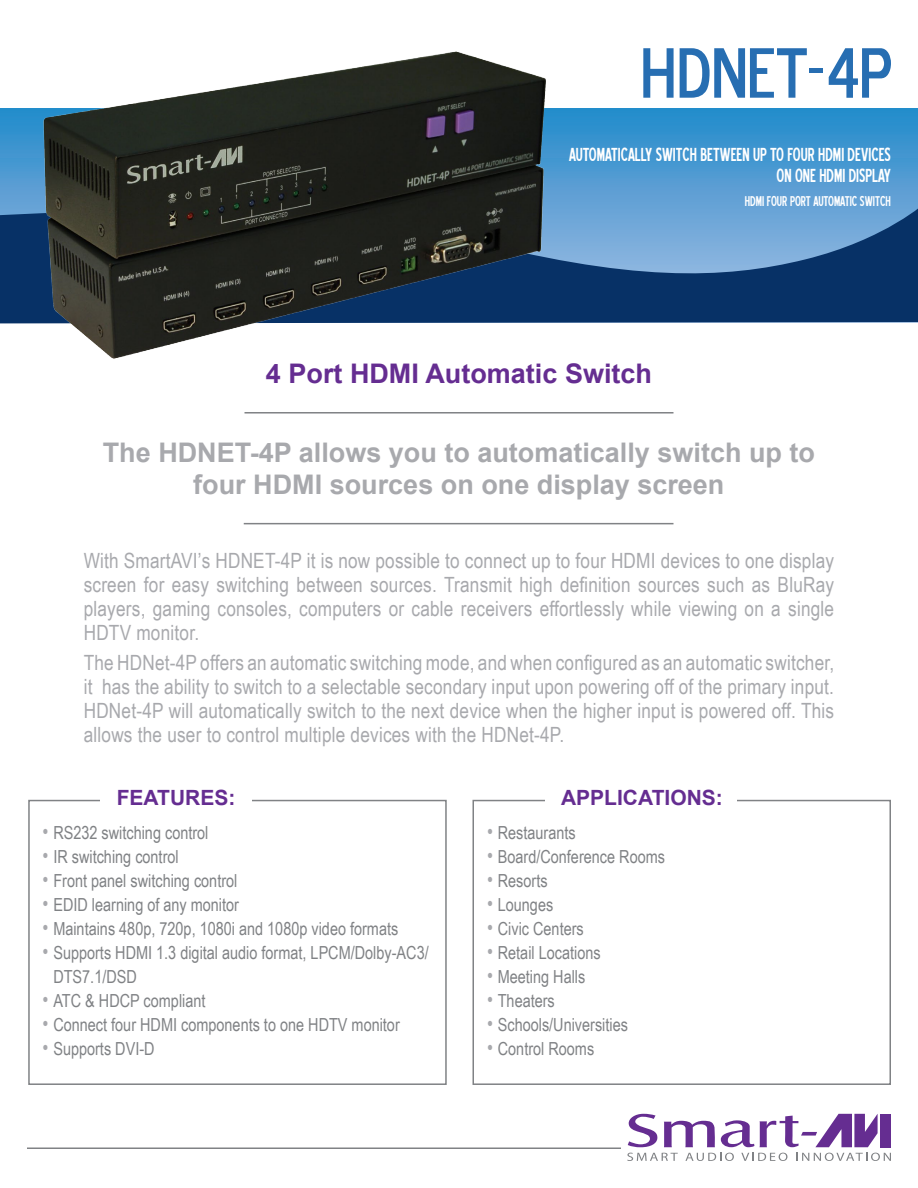
<style>
.page{position:relative;width:918px;height:1188px;background:#fff}
.page>*{position:absolute;margin:0;border:0;box-sizing:border-box;transform-origin:0 0}
.t1{font:72px "Blue Highway D Type";letter-spacing:.02em;color:#276eb2}
.t2{font:700 27px "Arial";color:#a8a9ad}
.t3{font:700 27px "Arial";color:#652d91}
.t4{font:24px "Blue Highway Condensed";color:#fff}
.t5{font:21px/24px "Arial Narrow";letter-spacing:.01em;color:#a8a9ad;text-align:justify}
.t6{font:700 21px "Arial";color:#652d91}
.t7{font:18px/24px "Arial Narrow";color:#808285}
.t8{font:18px "Blue Highway Condensed";color:#fff}
.s1{font-size:21px;color:#a8a9ad}
</style>
<div class="page">
<div style="left:880px;top:1114px;width:11px;height:33px;background:#652d91"></div>
<svg style="left:721px;top:1120px;width:33px;height:27px"></svg>
<svg style="left:628px;top:1114px;width:87px;height:33px"></svg>
<svg style="left:760px;top:1114px;width:118px;height:33px"></svg>
<svg style="left:627px;top:1153px;width:51px;height:8px"></svg>
<svg style="left:685px;top:1153px;width:49px;height:8px"></svg>
<svg style="left:741px;top:1153px;width:46px;height:8px"></svg>
<svg style="left:796px;top:1153px;width:95px;height:8px"></svg>
<hr style="left:27px;top:1148px;width:594px;height:1px;background:#808285">
<svg style="left:0;top:108px;width:918px;height:86px;background:#3f95cf"></svg>
<svg style="left:0;top:194px;width:918px;height:129px;background:#3c6c9e"></svg>
<hr style="left:244px;top:412px;width:430px;height:2px;background:#808285">
<hr style="left:244px;top:523px;width:430px;height:1px;background:#808285">
<div style="left:28px;top:800px;width:419px;height:285px;border:2px solid #808285"></div>
<div style="left:472px;top:800px;width:419px;height:285px;border:2px solid #808285"></div>
<div style="left:101px;top:775px;width:151px;height:51px;background:#fff"></div>
<div style="left:545px;top:775px;width:192px;height:51px;background:#fff"></div>
<img style="left:14px;top:51px;width:590px;height:308px">
<p class="t1" style="left:640px;top:27px;width:253px">HDNET-4P</p>
<p class="t4" style="left:569px;top:144px;width:323px">AUTOMATICALLY SWITCH BETWEEN UP TO FOUR HDMI DEVICES</p>
<p class="t4" style="left:777px;top:165px;width:116px">ON ONE HDMI DISPLAY</p>
<p class="t8" style="left:745px;top:193px;width:148px">HDMI FOUR PORT AUTOMATIC SWITCH</p>
<p class="t3" style="left:266px;top:356px;width:388px">4 Port HDMI Automatic Switch</p>
<p class="t2" style="left:103px;top:434px;width:714px">The HDNET-4P allows you to automatically switch up to</p>
<p class="t2" style="left:193px;top:466px;width:533px">four HDMI sources on one display screen</p>
<p class="t5" style="left:84px;top:548px;width:752px">With SmartAVI’s HDNET-4P it is now possible to connect up to four HDMI devices to one display screen for easy switching between sources. Transmit high definition sources such as BluRay players, gaming consoles, computers or cable receivers effortlessly while viewing on a single HDTV monitor.</p>
<p class="t5" style="left:84px;top:650px;width:752px">The HDNet-4P offers an automatic switching mode, and when configured as an automatic switcher, it has the ability to switch to a selectable secondary input upon powering off of the primary input.<br>HDNet-4P will automatically switch to the next device when the higher input is powered off. This allows the user to control multiple devices with the HDNet-4P.</p>
<p class="t6" style="left:117px;top:784px;width:120px">FEATURES:</p>
<p class="t6" style="left:561px;top:784px;width:163px">APPLICATIONS:</p>
<p class="t7" style="left:487px;top:820px;width:90px"><span class="s1">•</span> Restaurants</p>
<p class="t7" style="left:487px;top:844px;width:180px"><span class="s1">•</span> Board/Conference Rooms</p>
<p class="t7" style="left:487px;top:868px;width:62px"><span class="s1">•</span> Resorts</p>
<p class="t7" style="left:487px;top:892px;width:68px"><span class="s1">•</span> Lounges</p>
<p class="t7" style="left:487px;top:916px;width:98px"><span class="s1">•</span> Civic Centers</p>
<p class="t7" style="left:487px;top:940px;width:115px"><span class="s1">•</span> Retail Locations</p>
<p class="t7" style="left:487px;top:964px;width:100px"><span class="s1">•</span> Meeting Halls</p>
<p class="t7" style="left:487px;top:988px;width:69px"><span class="s1">•</span> Theaters</p>
<p class="t7" style="left:487px;top:1012px;width:143px"><span class="s1">•</span> Schools/Universities</p>
<p class="t7" style="left:487px;top:1036px;width:109px"><span class="s1">•</span> Control Rooms</p>
<p class="t7" style="left:43px;top:820px;width:167px"><span class="s1">•</span> RS232 switching control</p>
<p class="t7" style="left:43px;top:844px;width:138px"><span class="s1">•</span> IR switching control</p>
<p class="t7" style="left:43px;top:868px;width:196px"><span class="s1">•</span> Front panel switching control</p>
<p class="t7" style="left:43px;top:892px;width:198px"><span class="s1">•</span> EDID learning of any monitor</p>
<p class="t7" style="left:43px;top:916px;width:357px"><span class="s1">•</span> Maintains 480p, 720p, 1080i and 1080p video formats</p>
<p class="t7" style="left:53px;top:940px;width:377px;text-indent:-11px"><span class="s1">•</span> Supports HDMI 1.3 digital audio format, LPCM/Dolby-AC3/<br>DTS7.1/DSD</p>
<p class="t7" style="left:43px;top:988px;width:165px"><span class="s1">•</span> ATC &amp; HDCP compliant</p>
<p class="t7" style="left:43px;top:1012px;width:359px"><span class="s1">•</span> Connect four HDMI components to one HDTV monitor</p>
<p class="t7" style="left:43px;top:1036px;width:114px"><span class="s1">•</span> Supports DVI-D</p>
</div>
